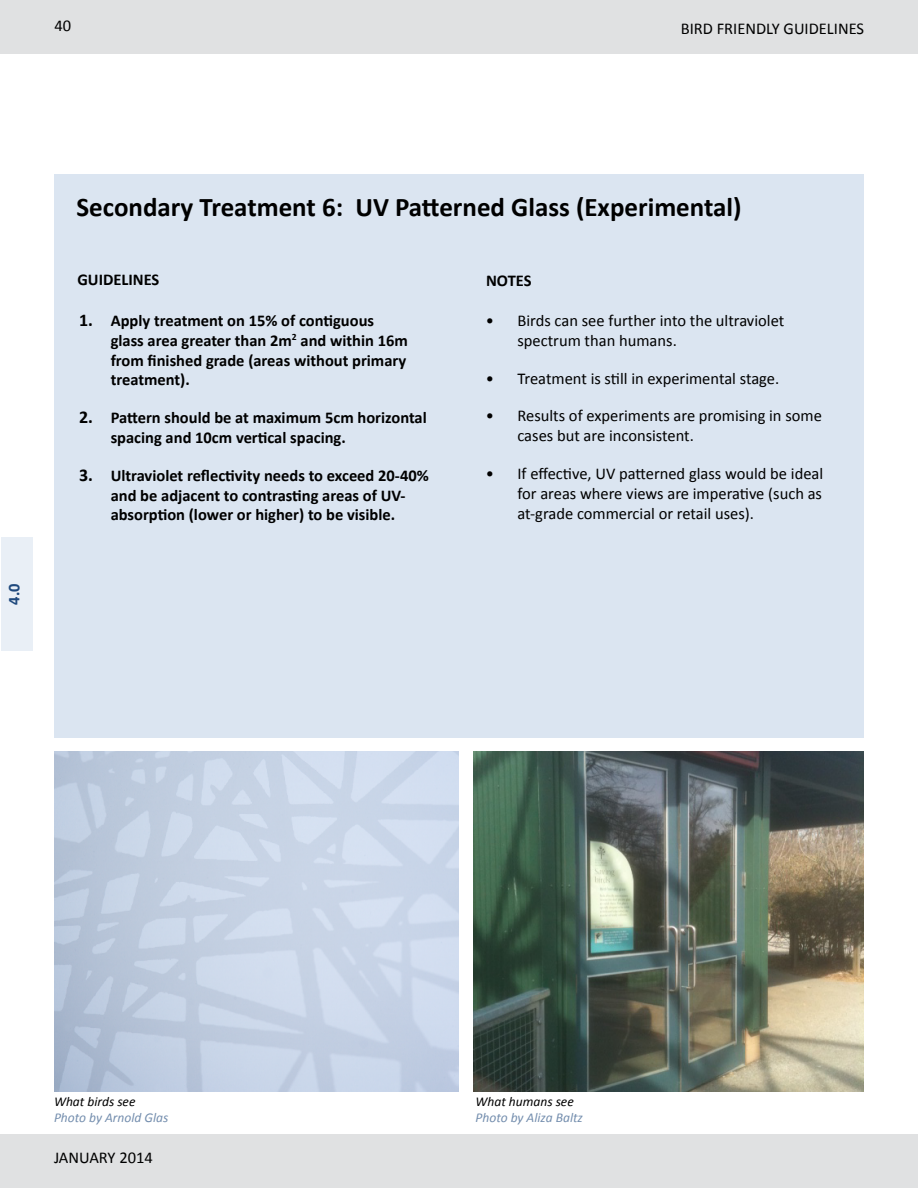
<style>
.page{position:relative;width:918px;height:1188px;background:#fff}
.page>*{position:absolute;margin:0;border:0;box-sizing:border-box;transform-origin:0 0}
.t1{font:700 27px "Calibri";color:#000}
.t2{font:700 16.5px/19.8px "Calibri";color:#000;text-align:justify}
.t3{font:16.5px/19.8px "Calibri";color:#000}
.t4{font:700 16.5px "Calibri";color:#1f497d}
.t5{font:italic 13.5px "Calibri";color:#748eae}
.t6{font:italic 13.5px "Calibri";color:#000}
.s1{font-size:18px}
</style>
<div class="page">
<div style="left:0;top:1134px;width:918px;height:54px;background:#e0e1e2"></div>
<div style="left:0;top:0;width:918px;height:54px;background:#e0e1e2"></div>
<div style="left:54px;top:175px;width:810px;height:563px;background:#dbe5f1"></div>
<div style="left:2px;top:537px;width:31px;height:114px;background:#e9eff6"></div>
<img style="left:54px;top:752px;width:405px;height:339px">
<img style="left:473px;top:752px;width:391px;height:339px">
<p class="t3" style="left:54px;top:16px;width:18px">40</p>
<p class="t3" style="left:681px;top:19px;width:185px">BIRD FRIENDLY GUIDELINES</p>
<p class="t4" style="left:3px;top:605px;width:23px;rotate:-90deg">4.0</p>
<h1 class="t1" style="left:76px;top:190px;width:667px">Secondary Treatment 6: UV Patterned Glass (Experimental)</h1>
<p class="t2" style="left:77px;top:270px;width:84px">GUIDELINES</p>
<p class="t2" style="left:486px;top:271px;width:47px">NOTES</p>
<p class="t2" style="left:79px;top:311px;width:296px"><span class="s1">1.</span> Apply treatment on 15% of contiguous</p>
<p class="t2" style="left:111px;top:331px;width:299px">glass area greater than 2m<sup>2</sup> and within 16m from finished grade (areas without primary treatment).</p>
<p class="t2" style="left:111px;top:408px;width:318px;text-indent:-31px"><span class="s1">2.</span> Pattern should be at maximum 5cm horizontal spacing and 10cm vertical spacing.</p>
<p class="t2" style="left:79px;top:466px;width:351px;text-align:center"><span class="s1">3.</span> Ultraviolet reflectivity needs to exceed 20-40% and be adjacent to contrasting areas of UV&shy;absorption (lower or higher) to be visible.</p>
<p class="t3" style="left:517px;top:311px;width:268px;text-indent:-31px">• Birds can see further into the ultraviolet spectrum than humans.</p>
<p class="t3" style="left:486px;top:368px;width:295px">• Treatment is still in experimental stage.</p>
<p class="t3" style="left:517px;top:406px;width:306px;text-indent:-31px">• Results of experiments are promising in some cases but are inconsistent.</p>
<p class="t3" style="left:517px;top:464px;width:307px;text-align:justify;text-indent:-31px">• If effective, UV patterned glass would be ideal for areas where views are imperative (such as at-grade commercial or retail uses).</p>
<p class="t6" style="left:54px;top:1092px;width:83px">What birds see</p>
<p class="t5" style="left:54px;top:1108px;width:116px">Photo by Arnold Glas</p>
<p class="t3" style="left:54px;top:1148px;width:100px">JANUARY 2014</p>
<p class="t6" style="left:475px;top:1092px;width:100px">What humans see</p>
<p class="t5" style="left:475px;top:1109px;width:109px">Photo by Aliza Baltz</p>
</div>
